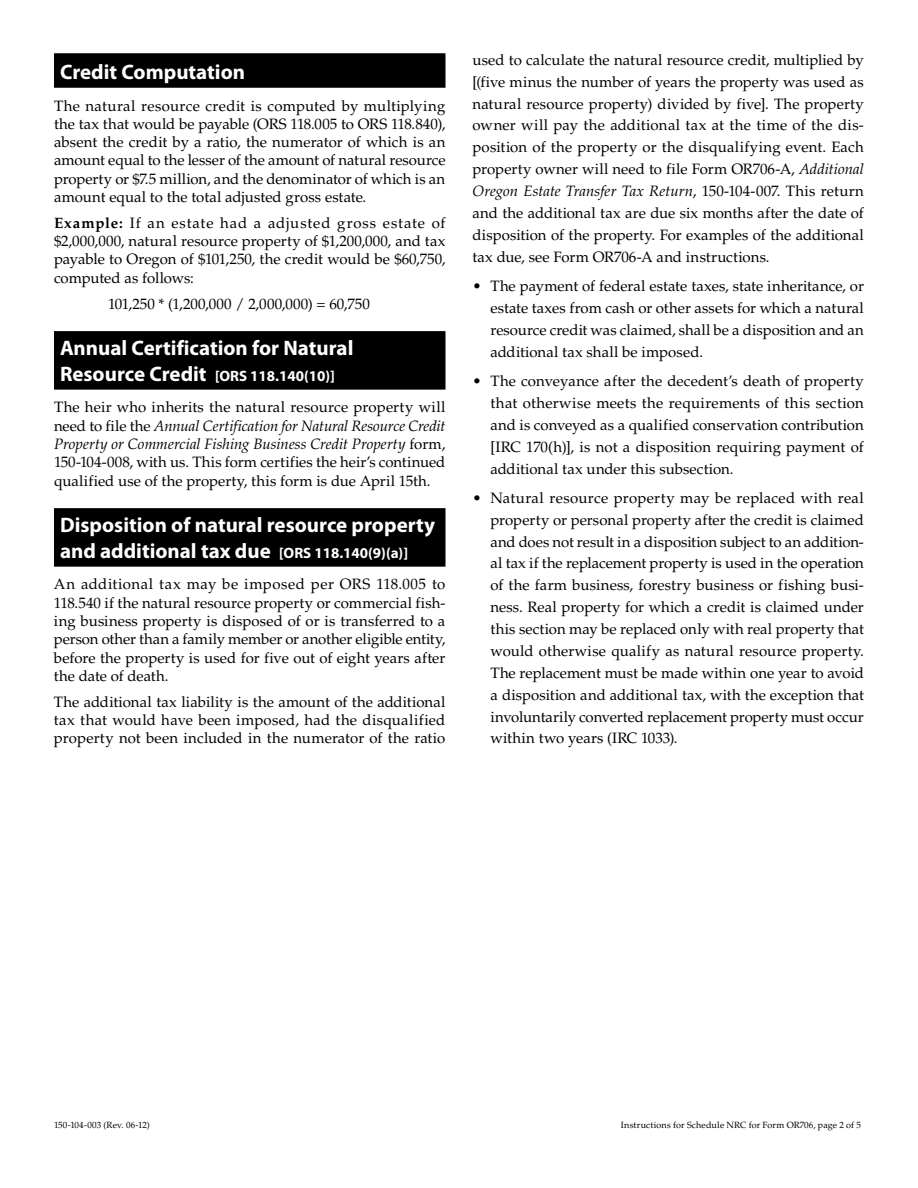
<style>
.page{position:relative;width:918px;height:1188px;background:#fff}
.page>*{position:absolute;margin:0;border:0;box-sizing:border-box;transform-origin:0 0}
.t1{font:700 21px/25.5px "Myriad Pro";color:#fff}
.t2{font:15px/21.9px "Palatino LT Std";color:#000;text-align:justify}
.t3{font:700 15px "Myriad Pro";color:#fff}
.t4{font:9px "Palatino LT Std";letter-spacing:.01em;color:#000}
.s1{font-weight:700}
.s2{font-size:21px}
.s3{font-style:italic}
.s4{font-size:15px}
</style>
<div class="page">
<div style="left:54px;top:53px;width:392px;height:35px;background:#000"></div>
<div style="left:54px;top:331px;width:392px;height:59px;background:#000"></div>
<div style="left:54px;top:508px;width:392px;height:59px;background:#000"></div>
<h1 class="t1" style="left:60px;top:58px;width:187px">Credit Computation</h1>
<p class="t2" style="left:54px;top:97px;width:393px;line-height:18.3px">The natural resource credit is computed by multiplying the tax that would be payable (ORS 118.005 to ORS 118.840), absent the credit by a ratio, the numerator of which is an amount equal to the lesser of the amount of natural resource property or $7.5 million, and the denominator of which is an amount equal to the total adjusted gross estate.</p>
<p class="t2" style="left:54px;top:214px;width:393px;line-height:18.3px"><span class="s1">Example:</span> If an estate had a adjusted gross estate of $2,000,000, natural resource property of $1,200,000, and tax payable to Oregon of $101,250, the credit would be $60,750, computed as follows:</p>
<p class="t2" style="left:108px;top:293px;width:263px">101,250 * (1,200,000 / 2,000,000) = 60,750</p>
<h1 class="t1" style="left:60px;top:335px;width:295px">Annual Certification for Natural</h1>
<p class="t3" style="left:60px;top:366px;width:276px"><span class="s2">Resource Credit</span> [ORS 118.140(10)]</p>
<p class="t2" style="left:54px;top:398px;width:393px;line-height:18.3px">The heir who inherits the natural resource property will need to file the <span class="s3">Annual Certification for Natural Resource Credit Property or Commercial Fishing Business Credit Property</span> form, 150-104-008, with us. This form certifies the heir’s continued qualified use of the property, this form is due April 15th.</p>
<h1 class="t1" style="left:60px;top:512px;width:377px">Disposition of natural resource property and additional tax due <span class="s4">[ORS 118.140(9)(a)]</span></h1>
<p class="t2" style="left:54px;top:575px;width:393px;line-height:18.3px">An additional tax may be imposed per ORS 118.005 to 118.540 if the natural resource property or commercial fish&shy;ing business property is disposed of or is transferred to a person other than a family member or another eligible entity, before the property is used for five out of eight years after the date of death.</p>
<p class="t2" style="left:54px;top:693px;width:393px;line-height:18.3px">The additional tax liability is the amount of the additional tax that would have been imposed, had the disqualified property not been included in the numerator of the ratio</p>
<p class="t2" style="left:472px;top:49px;width:393px">used to calculate the natural resource credit, multiplied by [(five minus the number of years the property was used as natural resource property) divided by five]. The property owner will pay the additional tax at the time of the dis&shy;position of the property or the disqualifying event. Each property owner will need to file Form OR706-A, <span class="s3">Additional Oregon Estate Transfer Tax Return</span>, 150-104-007. This return and the additional tax are due six months after the date of disposition of the property. For examples of the additional tax due, see Form OR706-A and instructions.</p>
<p class="t2" style="left:490px;top:275px;width:375px;text-indent:-18px">• The payment of federal estate taxes, state inheritance, or estate taxes from cash or other assets for which a natural resource credit was claimed, shall be a disposition and an additional tax shall be imposed.</p>
<p class="t2" style="left:490px;top:370px;width:375px;text-indent:-18px">• The conveyance after the decedent’s death of property that otherwise meets the requirements of this section and is conveyed as a qualified conservation contribution [IRC 170(h)], is not a disposition requiring payment of additional tax under this subsection.</p>
<p class="t2" style="left:490px;top:487px;width:375px;text-indent:-18px">• Natural resource property may be replaced with real property or personal property after the credit is claimed and does not result in a disposition subject to an addition&shy;al tax if the replacement property is used in the operation of the farm business, forestry business or fishing busi&shy;ness. Real property for which a credit is claimed under this section may be replaced only with real property that would otherwise qualify as natural resource property.<br>The replacement must be made within one year to avoid a disposition and additional tax, with the exception that involuntarily converted replacement property must occur within two years (IRC 1033).</p>
<p class="t4" style="left:54px;top:1120px;width:97px">150-104-003 (Rev. 06-12)</p>
<p class="t4" style="left:621px;top:1120px;width:242px">Instructions for Schedule NRC for Form OR706, page 2 of 5</p>
</div>
